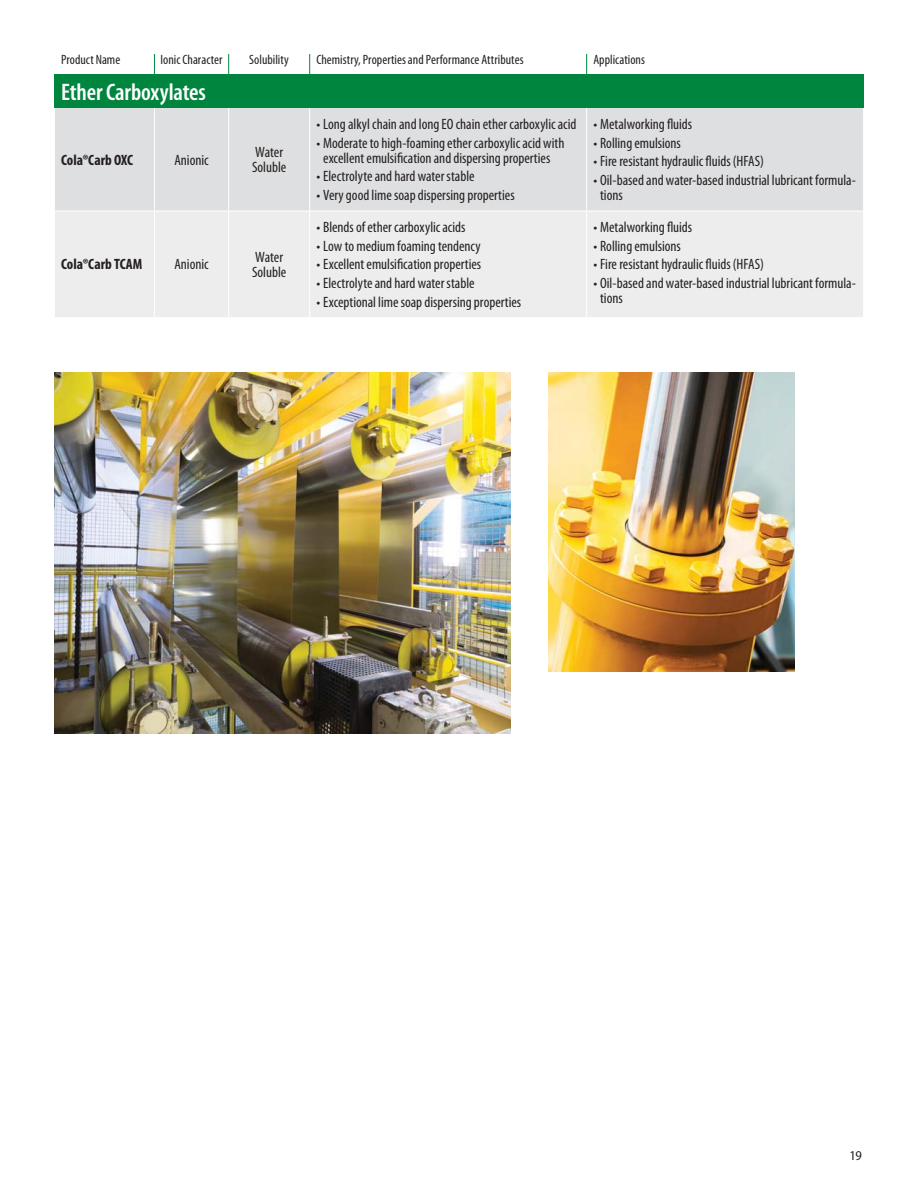
<style>
.page{position:relative;width:918px;height:1188px;background:#fff}
.page>*{position:absolute;margin:0;border:0;box-sizing:border-box;transform-origin:0 0}
.t1{font:600 condensed 24px "Myriad Pro";letter-spacing:-.01em;color:#fff}
.t2{font:condensed 15px/15px "Myriad Pro";letter-spacing:-.005em;color:#231f20}
.t3{font:700 condensed 15px "Myriad Pro";letter-spacing:.005em;color:#231f20}
.t4{font:condensed 13.5px "Myriad Pro";letter-spacing:.005em;color:#231f20}
.t5{font:semi-condensed 13.5px "Myriad Pro";color:#231f20}
</style>
<div class="page">
<div style="left:54px;top:74px;width:810px;height:34px;background:#00853f"></div>
<div style="left:55px;top:108px;width:808px;height:103px;background:#dedfe0"></div>
<div style="left:55px;top:212px;width:808px;height:105px;background:#ededee"></div>
<hr style="left:228px;top:108px;width:1px;height:103px;background:#fff">
<hr style="left:309px;top:108px;width:1px;height:103px;background:#fff">
<hr style="left:586px;top:108px;width:1px;height:103px;background:#fff">
<hr style="left:228px;top:211px;width:1px;height:106px;background:#fff">
<hr style="left:309px;top:211px;width:1px;height:106px;background:#fff">
<hr style="left:586px;top:211px;width:1px;height:106px;background:#fff">
<hr style="left:154px;top:108px;width:1px;height:103px;background:#fff">
<hr style="left:154px;top:211px;width:1px;height:106px;background:#fff">
<svg style="left:154px;top:54px;width:1px;height:20px"></svg>
<svg style="left:228px;top:54px;width:1px;height:20px"></svg>
<svg style="left:309px;top:54px;width:1px;height:20px"></svg>
<svg style="left:586px;top:54px;width:1px;height:20px"></svg>
<img style="left:549px;top:373px;width:245px;height:298px">
<img style="left:54px;top:373px;width:457px;height:360px">
<p class="t4" style="left:61px;top:55px;width:61px">Product Name</p>
<p class="t4" style="left:161px;top:55px;width:63px">Ionic Character</p>
<p class="t4" style="left:249px;top:55px;width:41px">Solubility</p>
<p class="t4" style="left:316px;top:55px;width:209px">Chemistry, Properties and Performance Attributes</p>
<p class="t4" style="left:593px;top:55px;width:53px">Applications</p>
<h1 class="t1" style="left:61px;top:83px;width:146px">Ether Carboxylates</h1>
<p class="t3" style="left:61px;top:151px;width:73px">Cola®Carb OXC</p>
<p class="t2" style="left:174px;top:154px;width:36px">Anionic</p>
<p class="t2" style="left:252px;top:146px;width:36px">Water<br>Soluble</p>
<p class="t3" style="left:61px;top:255px;width:83px">Cola®Carb TCAM</p>
<p class="t2" style="left:174px;top:258px;width:36px">Anionic</p>
<p class="t2" style="left:252px;top:251px;width:36px">Water<br>Soluble</p>
<p class="t2" style="left:316px;top:118px;width:262px">• Long alkyl chain and long EO chain ether carboxylic acid</p>
<p class="t2" style="left:316px;top:137px;width:250px;text-align:center">• Moderate to high-foaming ether carboxylic acid with excellent emulsification and dispersing properties</p>
<p class="t2" style="left:316px;top:170px;width:160px">• Electrolyte and hard water stable</p>
<p class="t2" style="left:316px;top:189px;width:200px">• Very good lime soap dispersing properties</p>
<p class="t2" style="left:316px;top:221px;width:151px">• Blends of ether carboxylic acids</p>
<p class="t2" style="left:316px;top:240px;width:166px">• Low to medium foaming tendency</p>
<p class="t2" style="left:316px;top:258px;width:166px">• Excellent emulsification properties</p>
<p class="t2" style="left:316px;top:277px;width:160px">• Electrolyte and hard water stable</p>
<p class="t2" style="left:316px;top:296px;width:206px">• Exceptional lime soap dispersing properties</p>
<p class="t2" style="left:593px;top:118px;width:100px">• Metalworking fluids</p>
<p class="t2" style="left:593px;top:137px;width:89px">• Rolling emulsions</p>
<p class="t2" style="left:593px;top:155px;width:172px">• Fire resistant hydraulic fluids (HFAS)</p>
<p class="t2" style="left:600px;top:174px;width:257px;text-indent:-7px">• Oil-based and water-based industrial lubricant formula&shy;tions</p>
<p class="t2" style="left:593px;top:221px;width:100px">• Metalworking fluids</p>
<p class="t2" style="left:593px;top:240px;width:89px">• Rolling emulsions</p>
<p class="t2" style="left:593px;top:258px;width:172px">• Fire resistant hydraulic fluids (HFAS)</p>
<p class="t2" style="left:600px;top:277px;width:257px;text-indent:-7px">• Oil-based and water-based industrial lubricant formula&shy;tions</p>
<p class="t5" style="left:850px;top:1150px;width:14px">19</p>
</div>
